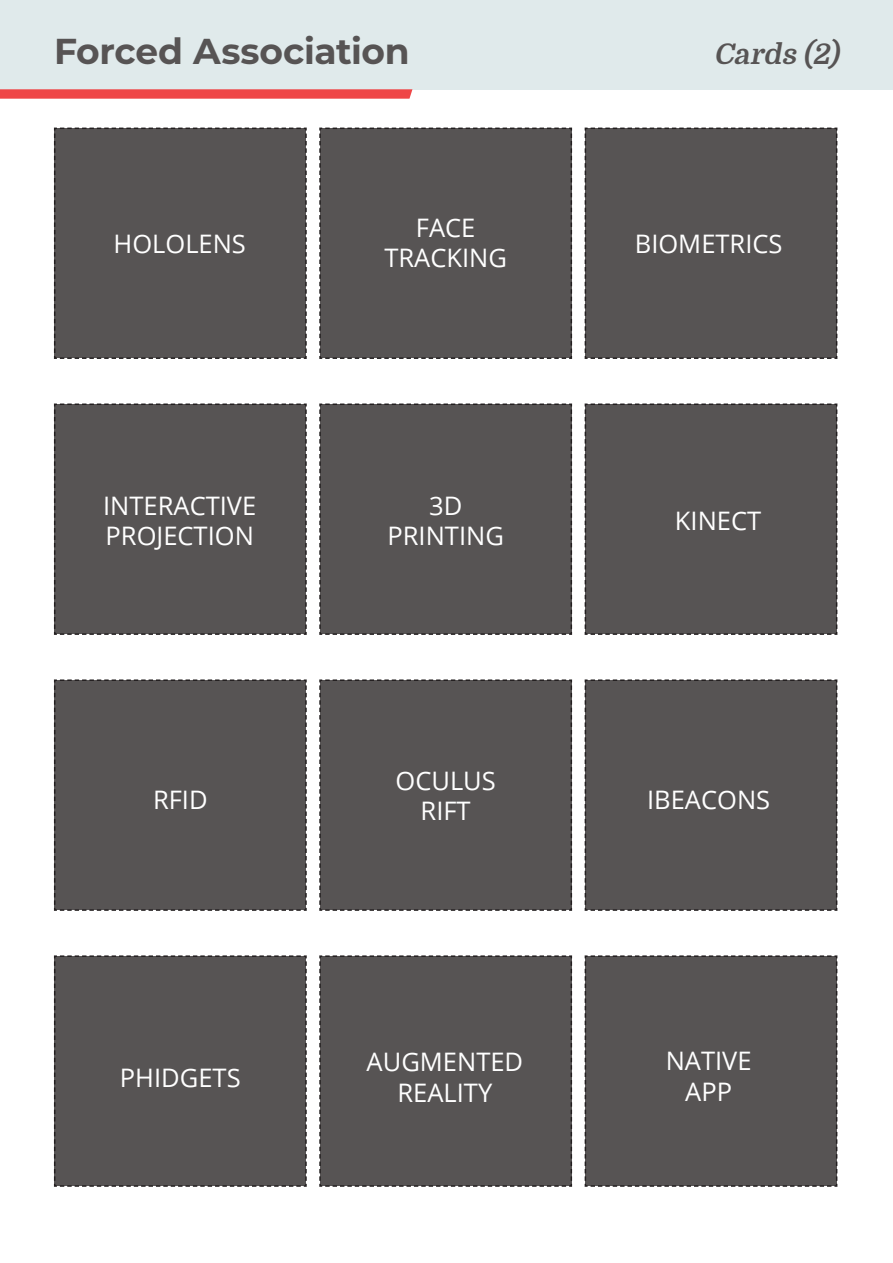
<style>
.page{position:relative;width:893px;height:1263px;background:#fff}
.page>*{position:absolute;margin:0;border:0;box-sizing:border-box;transform-origin:0 0}
.t1{font:700 36px "Montserrat";letter-spacing:-.01em;color:#575454}
.Subtitle{font:italic 700 28.5px "Domine";color:#575454}
.t2{font:25.5px/30.6px "Open Sans";color:#fff}
</style>
<div class="page">
<div style="left:0;top:0;width:893px;height:89px;background:#e0eaeb"></div>
<svg style="left:0;top:89px;width:412px;height:10px;background:#ef5152"></svg>
<div style="left:53px;top:127px;width:254px;height:232px;background:#575454"></div>
<div style="left:53px;top:403px;width:254px;height:232px;background:#575454"></div>
<div style="left:53px;top:679px;width:254px;height:232px;background:#575454"></div>
<div style="left:53px;top:955px;width:254px;height:232px;background:#575454"></div>
<div style="left:319px;top:127px;width:254px;height:232px;background:#575454"></div>
<div style="left:319px;top:403px;width:254px;height:232px;background:#575454"></div>
<div style="left:319px;top:679px;width:254px;height:232px;background:#575454"></div>
<div style="left:319px;top:955px;width:254px;height:232px;background:#575454"></div>
<div style="left:584px;top:127px;width:254px;height:232px;background:#575454"></div>
<div style="left:584px;top:403px;width:254px;height:232px;background:#575454"></div>
<div style="left:584px;top:679px;width:254px;height:232px;background:#575454"></div>
<div style="left:584px;top:955px;width:254px;height:232px;background:#575454"></div>
<p class="t1" style="left:54px;top:25px;width:357px">Forced Association</p>
<p class="t2" style="left:114px;top:228px;width:134px">HOLOLENS</p>
<p class="t2" style="left:416px;top:211px;width:61px">FACE</p>
<p class="t2" style="left:384px;top:242px;width:124px">TRACKING</p>
<p class="t2" style="left:103px;top:489px;width:155px">INTERACTIVE<br>PROJECTION</p>
<p class="t2" style="left:429px;top:489px;width:35px">3D</p>
<p class="t2" style="left:387px;top:520px;width:118px">PRINTING</p>
<p class="Subtitle" style="left:714px;top:38px;width:133px">Cards (2)</p>
<p class="t2" style="left:635px;top:228px;width:149px">BIOMETRICS</p>
<p class="t2" style="left:675px;top:505px;width:88px">KINECT</p>
<p class="t2" style="left:395px;top:764px;width:102px">OCULUS</p>
<p class="t2" style="left:421px;top:795px;width:52px">RIFT</p>
<p class="t2" style="left:153px;top:783px;width:56px">RFID</p>
<p class="t2" style="left:647px;top:783px;width:125px">IBEACONS</p>
<p class="t2" style="left:120px;top:1061px;width:122px">PHIDGETS</p>
<p class="t2" style="left:367px;top:1046px;width:158px">AUGMENTED</p>
<p class="t2" style="left:397px;top:1077px;width:96px">REALITY</p>
<p class="t2" style="left:666px;top:1045px;width:87px">NATIVE</p>
<p class="t2" style="left:685px;top:1076px;width:48px">APP</p>
</div>
